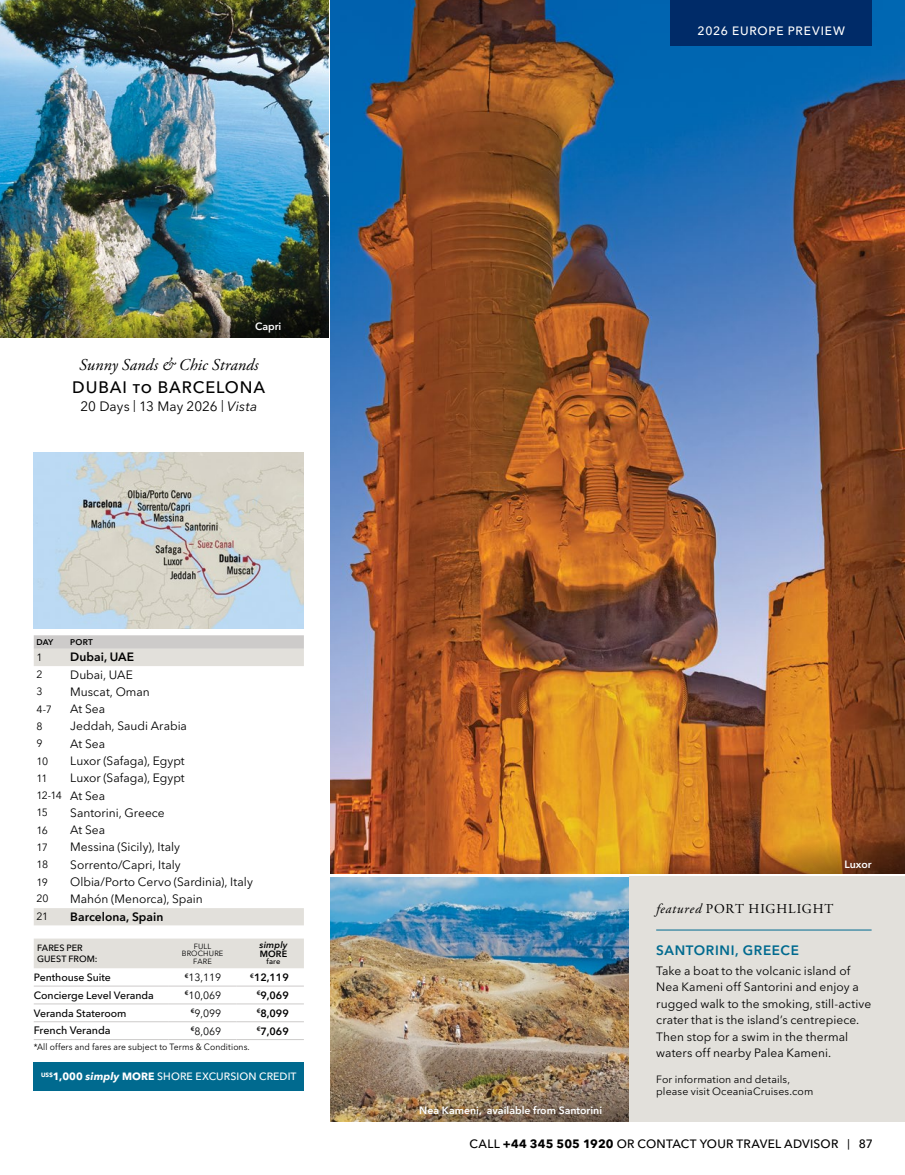
<style>
.page{position:relative;width:905px;height:1175px;background:#fff}
.page>*{position:absolute;margin:0;border:0;box-sizing:border-box;transform-origin:0 0}
.t1{font:italic 16.5px "Adobe Garamond Pro";letter-spacing:.01em;color:#000}
.t2{font:500 16.5px "Avenir Next LT Pro";letter-spacing:.055em;color:#000}
.t3{font:13.5px "Avenir Next LT Pro";color:#000}
.t4{font:13.5px "Adobe Garamond Pro";letter-spacing:.05em;color:#000}
.t5{font:600 13.5px "Avenir Next LT Pro";letter-spacing:.045em;color:#006a8f}
.t6{font:12px/16.5px "Avenir Next LT Pro";letter-spacing:.005em;color:#000}
.t7{font:500 12px "Avenir Next LT Pro";letter-spacing:.02em;color:#000}
.t8{font:600 12px "Avenir Next LT Pro";letter-spacing:.005em;color:#000}
.t9{font:500 12px "Avenir Next LT Pro";letter-spacing:.065em;color:#fff}
.t10{font:500 10.65px "Avenir Next LT Pro";letter-spacing:-.005em;color:#000}
.t11{font:10.5px/12px "Avenir Next LT Pro";letter-spacing:.005em;color:#000}
.t12{font:500 10.5px "Avenir Next LT Pro";letter-spacing:-.005em;color:#000}
.t13{font:600 10.5px "Avenir Next LT Pro";color:#fff}
.t14{font:500 10.5px "Avenir Next LT Pro";letter-spacing:.01em;color:#fff}
.t15{font:600 10.5px "Avenir Next LT Pro";color:#000}
.t16{font:9px "Avenir Next LT Pro";letter-spacing:.01em;color:#000;scale:.95 1}
.t17{font:500 9px/10.6px "Avenir Next LT Pro";letter-spacing:.005em;color:#000}
.t18{font:italic 600 9px "Avenir Next LT Pro";letter-spacing:.015em;color:#000}
.t19{font:600 9px "Avenir Next LT Pro";color:#000}
.t20{font:600 8.25px "Avenir Next LT Pro";letter-spacing:.025em;color:#000}
.t21{font:7.5px/7.5px "Avenir Next LT Pro";letter-spacing:.02em;color:#000;text-align:center}
.t22{font:500 7.5px "Avenir Next LT Pro";color:#000}
.s1{font-size:12px}
.s2{font-style:italic}
.s3{font-weight:700}
.s4{font-weight:700;font-style:italic}
.s5{font-size:10.5px}
</style>
<div class="page">
<img style="left:331px;top:877px;width:298px;height:244px">
<img style="left:331px;top:0;width:573px;height:874px">
<svg style="left:594px;top:820px;width:310px;height:54px;background:#af6d1d"></svg>
<div style="left:629px;top:876px;width:275px;height:245px;background:#e2e0db"></div>
<hr style="left:656px;top:929px;width:215px;height:1px;background:#006a8f">
<img style="left:34px;top:453px;width:270px;height:175px">
<svg style="left:34px;top:635px;width:270px;height:14px;background:#cecccb"></svg>
<svg style="left:34px;top:649px;width:270px;height:276px"></svg>
<img style="left:0;top:0;width:328px;height:338px">
<img style="left:9px;top:285px;width:319px;height:53px">
<hr style="left:0;top:284px;width:1px;height:54px;background:#43372f">
<img style="left:352px;top:1067px;width:277px;height:54px">
<div style="left:670px;top:0;width:201px;height:46px;background:#002b68"></div>
<div style="left:34px;top:1062px;width:270px;height:29px;background:#006a8f"></div>
<div style="left:34px;top:938px;width:270px;height:30px;background:#e2e0db"></div>
<hr style="left:34px;top:1039px;width:135px;height:1px;background:#cdcbca">
<hr style="left:34px;top:985px;width:135px;height:1px;background:#cdcbca">
<hr style="left:169px;top:1039px;width:67px;height:1px;background:#cdcbca">
<hr style="left:236px;top:1039px;width:68px;height:1px;background:#cdcbca">
<hr style="left:34px;top:1003px;width:135px;height:1px;background:#cdcbca">
<hr style="left:34px;top:1021px;width:135px;height:1px;background:#cdcbca">
<hr style="left:169px;top:1021px;width:67px;height:1px;background:#cdcbca">
<hr style="left:236px;top:1021px;width:68px;height:1px;background:#cdcbca">
<hr style="left:169px;top:985px;width:67px;height:1px;background:#cdcbca">
<hr style="left:236px;top:985px;width:68px;height:1px;background:#cdcbca">
<hr style="left:169px;top:1003px;width:67px;height:1px;background:#cdcbca">
<hr style="left:236px;top:1003px;width:68px;height:1px;background:#cdcbca">
<p class="t13" style="left:255px;top:320px;width:28px">Capri</p>
<h1 class="t1" style="left:79px;top:355px;width:181px">Sunny Sands &amp; Chic Strands</h1>
<h1 class="t2" style="left:72px;top:377px;width:195px">DUBAI to BARCELONA</h1>
<p class="t3" style="left:80px;top:398px;width:178px">20 Days <span class="s1">|</span> 13 May 2026 <span class="s1">|</span> <span class="s2">Vista</span></p>
<p class="t20" style="left:36px;top:637px;width:18px">DAY</p>
<p class="t20" style="left:70px;top:637px;width:24px">PORT</p>
<p class="t11" style="left:36px;top:651px;width:8px">1</p>
<p class="t8" style="left:70px;top:649px;width:65px">Dubai, UAE</p>
<p class="t11" style="left:36px;top:668px;width:8px">2</p>
<p class="t6" style="left:70px;top:666px;width:64px">Dubai, UAE</p>
<p class="t11" style="left:36px;top:685px;width:8px">3</p>
<p class="t6" style="left:70px;top:683px;width:81px">Muscat, Oman</p>
<p class="t11" style="left:36px;top:703px;width:17px">4-7</p>
<p class="t6" style="left:70px;top:700px;width:36px">At Sea</p>
<p class="t11" style="left:36px;top:720px;width:8px">8</p>
<p class="t6" style="left:70px;top:718px;width:118px">Jeddah, Saudi Arabia</p>
<p class="t11" style="left:36px;top:737px;width:8px">9</p>
<p class="t6" style="left:70px;top:735px;width:36px">At Sea</p>
<p class="t11" style="left:36px;top:755px;width:13px">10</p>
<p class="t6" style="left:70px;top:752px;width:116px">Luxor (Safaga), Egypt</p>
<p class="t11" style="left:36px;top:772px;width:13px">11</p>
<p class="t6" style="left:70px;top:770px;width:116px">Luxor (Safaga), Egypt</p>
<p class="t11" style="left:36px;top:786px;width:70px;line-height:17.2px">12-14 <span class="s1">At Sea<br></span>15</p>
<p class="t6" style="left:70px;top:804px;width:96px">Santorini, Greece</p>
<p class="t11" style="left:36px;top:824px;width:13px">16</p>
<p class="t6" style="left:70px;top:821px;width:36px">At Sea</p>
<p class="t11" style="left:36px;top:841px;width:13px">17</p>
<p class="t6" style="left:70px;top:839px;width:111px">Messina (Sicily), Italy</p>
<p class="t11" style="left:36px;top:858px;width:13px">18</p>
<p class="t6" style="left:70px;top:856px;width:112px">Sorrento/Capri, Italy</p>
<p class="t11" style="left:36px;top:876px;width:13px">19</p>
<p class="t6" style="left:70px;top:873px;width:184px">Olbia/Porto Cervo (Sardinia), Italy</p>
<p class="t11" style="left:36px;top:892px;width:14px">20</p>
<p class="t6" style="left:70px;top:890px;width:134px">Mahón (Menorca), Spain</p>
<p class="t11" style="left:36px;top:910px;width:13px">21</p>
<p class="t8" style="left:70px;top:909px;width:95px">Barcelona, Spain</p>
<p class="t17" style="left:37px;top:942px;width:62px">FARES PER<br>GUEST FROM:</p>
<p class="t21" style="left:182px;top:942px;width:43px">FULL<br>BROCHURE<br>FARE</p>
<p class="t18" style="left:259px;top:939px;width:29px">simply</p>
<p class="t19" style="left:260px;top:948px;width:29px">MORE</p>
<p class="t22" style="left:266px;top:957px;width:15px">fare</p>
<p class="t12" style="left:34px;top:971px;width:79px">Penthouse Suite</p>
<p class="t11" style="left:185px;top:971px;width:38px"><sup>€</sup>13,119</p>
<p class="t15" style="left:250px;top:971px;width:40px"><sup>€</sup>12,119</p>
<p class="t12" style="left:34px;top:989px;width:122px">Concierge Level Veranda</p>
<p class="t11" style="left:185px;top:989px;width:38px"><sup>€</sup>10,069</p>
<p class="t15" style="left:257px;top:989px;width:34px"><sup>€</sup>9,069</p>
<p class="t12" style="left:34px;top:1006px;width:94px">Veranda Stateroom</p>
<p class="t11" style="left:191px;top:1007px;width:32px"><sup>€</sup>9,099</p>
<p class="t15" style="left:257px;top:1006px;width:34px"><sup>€</sup>8,099</p>
<p class="t10" style="left:34px;top:1024px;width:78px">French Veranda</p>
<p class="t11" style="left:191px;top:1025px;width:32px"><sup>€</sup>8,069</p>
<p class="t15" style="left:257px;top:1024px;width:34px"><sup>€</sup>7,069</p>
<p class="t16" style="left:34px;top:1041px;width:229px">*All offers and fares are subject to Terms &amp; Conditions.</p>
<p class="t14" style="left:41px;top:1070px;width:257px"><sup>US$</sup><span class="s3">1,000</span> <span class="s4">simply</span> <span class="s3">MORE</span> SHORE EXCURSION CREDIT</p>
<p class="t9" style="left:697px;top:23px;width:149px">2026 EUROPE PREVIEW</p>
<p class="t13" style="left:844px;top:857px;width:29px">Luxor</p>
<p class="t13" style="left:419px;top:1103px;width:184px">Nea Kameni, available from Santorini</p>
<p class="t4" style="left:656px;top:901px;width:179px"><span class="s2">featured</span> PORT HIGHLIGHT</p>
<p class="t5" style="left:656px;top:942px;width:144px">SANTORINI, GREECE</p>
<p class="t6" style="left:656px;top:962px;width:217px">Take a boat to the volcanic island of Nea Kameni off Santorini and enjoy a rugged walk to the smoking, still-active crater that is the island’s centrepiece.<br>Then stop for a swim in the thermal waters off nearby Palea Kameni.</p>
<p class="t11" style="left:656px;top:1073px;width:159px">For information and details, please visit OceaniaCruises.com</p>
<p class="t7" style="left:469px;top:1136px;width:405px">CALL <span class="s3">+44 345 505 1920</span> OR CONTACT YOUR TRAVEL ADVISOR <span class="s5">|</span> 87</p>
</div>
